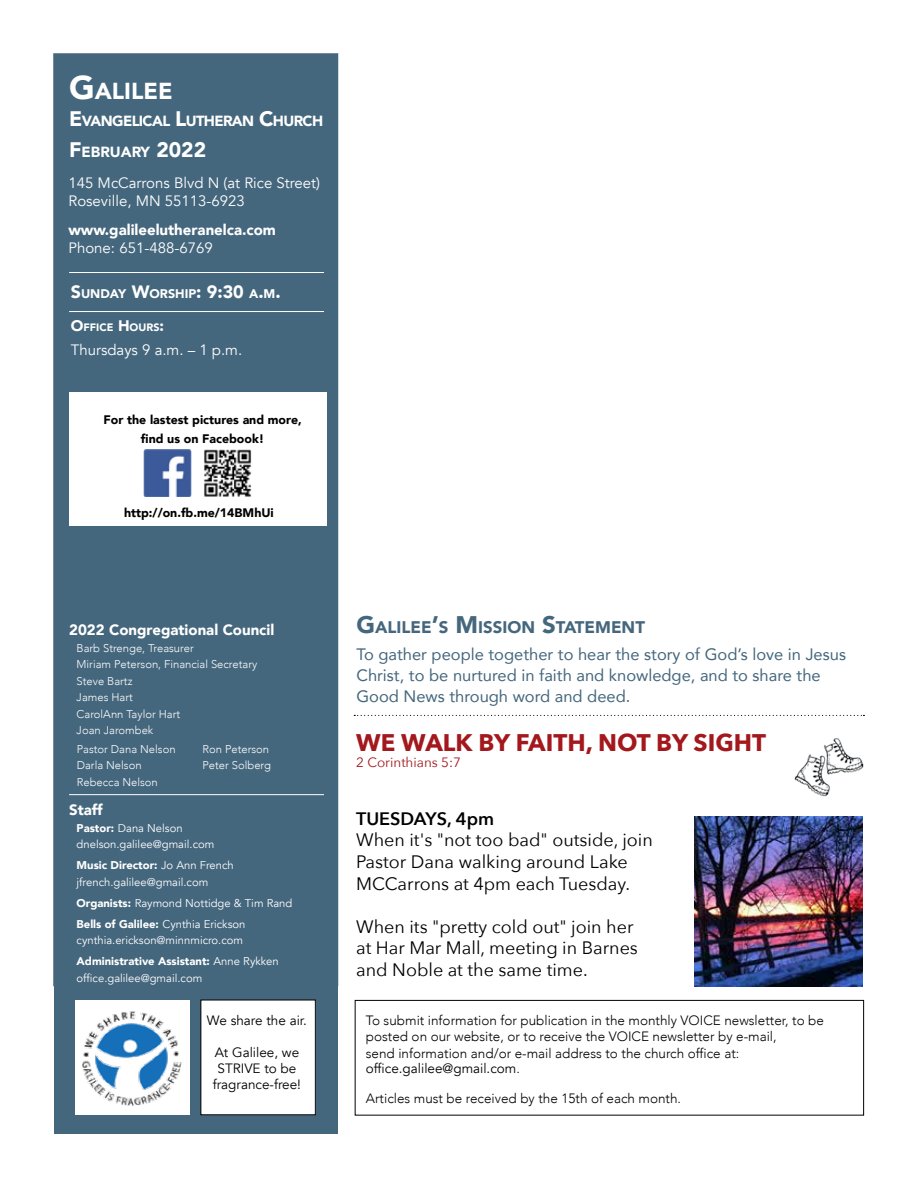
<style>
.page{position:relative;width:918px;height:1188px;background:#fff}
.page>*{position:absolute;margin:0;border:0;box-sizing:border-box;transform-origin:0 0}
.t1{font:700 24px "Avenir Next";color:#a3181c}
.t2{font:900 23.1px "Avenir";color:#fff}
.t3{font:18px/21.6px "Avenir Next";color:#000}
.t4{font:600 18px "Avenir Next";color:#000}
.t5{font:900 16.8px "Avenir";color:#45677d}
.t6{font:16.5px/21px "Avenir";color:#45677d}
.t7{font:15px/18px "Avenir";color:#fff}
.t8{font:900 15px "Avenir";color:#fff}
.t9{font:900 14.7px "Avenir";letter-spacing:-.045em;color:#fff}
.t10{font:900 14.7px "Avenir";color:#fff}
.t11{font:300 13.5px/15.8px "Avenir";color:#000}
.t12{font:13.5px/16.2px "Avenir";color:#000;text-align:center}
.t13{font:13.5px "Avenir Next";color:#a3181c}
.t14{font:900 12.45px "Avenir";color:#fff}
.t15{font:900 12.3px/19.8px "Avenir";color:#000;text-align:center}
.t16{font:11.25px/16.5px "Avenir";color:#fff}
.t17{font:300 11.25px/16.5px "Avenir";color:#fff}
.t18{font:900 10.65px "Avenir";color:#fff}
.s1{font-size:33px}
.s2{font-size:21px}
.s3{font-size:17.85px}
.s4{font-size:15.3px}
.s5{font-weight:900}
.s6{font-size:24px}
.s7{font-weight:400}
</style>
<div class="page">
<div style="left:53px;top:53px;width:285px;height:933px;background:#45677d;border:2px solid #45677d"></div>
<div style="left:54px;top:54px;width:283px;height:484px;background:#45677d"></div>
<div style="left:54px;top:613px;width:283px;height:521px;background:#45677d"></div>
<div style="left:69px;top:392px;width:257px;height:134px;background:#fff"></div>
<img style="left:143px;top:449px;width:49px;height:48px">
<img style="left:204px;top:449px;width:48px;height:48px">
<hr style="left:69px;top:272px;width:255px;height:1px;background:#fff">
<hr style="left:69px;top:311px;width:255px;height:1px;background:#fff">
<hr style="left:69px;top:794px;width:255px;height:1px;background:#fff">
<div style="left:75px;top:1000px;width:115px;height:114px;background:#fff"></div>
<img style="left:82px;top:1011px;width:99px;height:95px">
<div style="left:201px;top:1000px;width:114px;height:115px;background:#fff"></div>
<div style="left:355px;top:1000px;width:509px;height:116px;border:1px solid #000"></div>
<svg style="left:354px;top:715px;width:510px;height:1px"></svg>
<img style="left:694px;top:816px;width:169px;height:171px">
<img style="left:794px;top:738px;width:70px;height:59px">
<h2 class="t2" style="left:69px;top:71px;width:105px"><span class="s1">G</span>ALILEE</h2>
<p class="t9" style="left:69px;top:108px;width:256px"><span class="s2">E</span>VANGELICAL <span class="s2">L</span>UTHERAN <span class="s2">C</span>HURCH</p>
<p class="t10" style="left:69px;top:139px;width:139px"><span class="s2">F</span>EBRUARY <span class="s2">2022</span></p>
<p class="t7" style="left:68px;top:174px;width:253px">145 McCarrons Blvd N (at Rice Street)<br>Roseville, MN 55113-6923</p>
<p class="t8" style="left:68px;top:217px;width:209px">www.galileelutheranelca.com</p>
<p class="t7" style="left:68px;top:239px;width:146px">Phone: 651-488-6769</p>
<p class="t14" style="left:71px;top:283px;width:211px"><span class="s3">S</span>UNDAY <span class="s3">W</span>ORSHIP<span class="s3">: 9:30</span> A<span class="s3">.</span>M<span class="s3">.</span></p>
<p class="t18" style="left:71px;top:319px;width:95px"><span class="s4">O</span>FFICE <span class="s4">H</span>OURS<span class="s4">:</span></p>
<p class="t7" style="left:71px;top:342px;width:173px">Thursdays 9 a.m. – 1 p.m.</p>
<p class="t15" style="left:104px;top:409px;width:200px">For the lastest pictures and more, find us on Facebook!</p>
<p class="t15" style="left:124px;top:503px;width:151px">http://on.fb.me/14BMhUi</p>
<p class="t8" style="left:69px;top:617px;width:207px">2022 Congregational Council</p>
<p class="t17" style="left:77px;top:640px;width:182px">Barb Strenge, Treasurer<br>Miriam Peterson, Financial Secretary<br>Steve Bartz<br>James Hart<br>CarolAnn Taylor Hart<br>Joan Jarombek</p>
<p class="t17" style="left:77px;top:741px;width:100px">Pastor Dana Nelson<br>Darla Nelson<br>Rebecca Nelson</p>
<p class="t17" style="left:202px;top:740px;width:70px">Ron Peterson<br>Peter Solberg</p>
<p class="t8" style="left:69px;top:797px;width:35px">Staff</p>
<p class="t16" style="left:77px;top:820px;width:139px"><span class="s5">Pastor:</span> Dana Nelson dnelson.galilee@gmail.com</p>
<p class="t16" style="left:77px;top:857px;width:159px"><span class="s5">Music Director:</span> Jo Ann French jfrench.galilee@gmail.com</p>
<p class="t16" style="left:77px;top:892px;width:217px;line-height:21px"><span class="s5">Organists:</span> Raymond Nottidge &amp; Tim Rand<br><span class="s5">Bells of Galilee:</span> Cynthia Erickson</p>
<p class="t16" style="left:77px;top:930px;width:204px;line-height:21px">cynthia.erickson@minnmicro.com<br><span class="s5">Administrative Assistant:</span> Anne Rykken</p>
<p class="t16" style="left:77px;top:970px;width:127px">office.galilee@gmail.com</p>
<p class="t12" style="left:207px;top:1012px;width:102px">We share the air.</p>
<p class="t12" style="left:213px;top:1044px;width:90px">At Galilee, we<br>STRIVE to be fragrance-free!</p>
<p class="t5" style="left:356px;top:613px;width:290px"><span class="s6">G</span>ALILEE<span class="s6">’</span>S <span class="s6">M</span>ISSION <span class="s6">S</span>TATEMENT</p>
<p class="t6" style="left:356px;top:643px;width:491px">To gather people together to hear the story of God’s love in Jesus<br>Christ, to be nurtured in faith and knowledge, and to share the<br>Good News through word and deed.</p>
<h1 class="t1" style="left:356px;top:722px;width:411px">WE WALK BY FAITH, NOT BY SIGHT</h1>
<p class="t13" style="left:356px;top:751px;width:106px">2 Corinthians 5:7</p>
<h3 class="t4" style="left:356px;top:803px;width:139px">TUESDAYS, 4pm</h3>
<h3 class="t3" style="left:356px;top:828px;width:298px">When it's "not too bad" outside, join<br>Pastor Dana walking around Lake<br>MCCarrons at 4pm each Tuesday.</h3>
<h3 class="t3" style="left:356px;top:915px;width:283px">When its "pretty cold out" join her at Har Mar Mall, meeting in Barnes and Noble at the same time.</h3>
<p class="t11" style="left:366px;top:1013px;width:460px">To submit information for publication in the monthly VOICE newsletter, to be posted on our website, or to receive the VOICE newsletter by e-mail,<br>send information and/or e-mail address to the church office at: <span class="s7">office.galilee@gmail.com</span>.</p>
<p class="t11" style="left:366px;top:1090px;width:317px">Articles must be received by the 15th of each month.</p>
</div>
